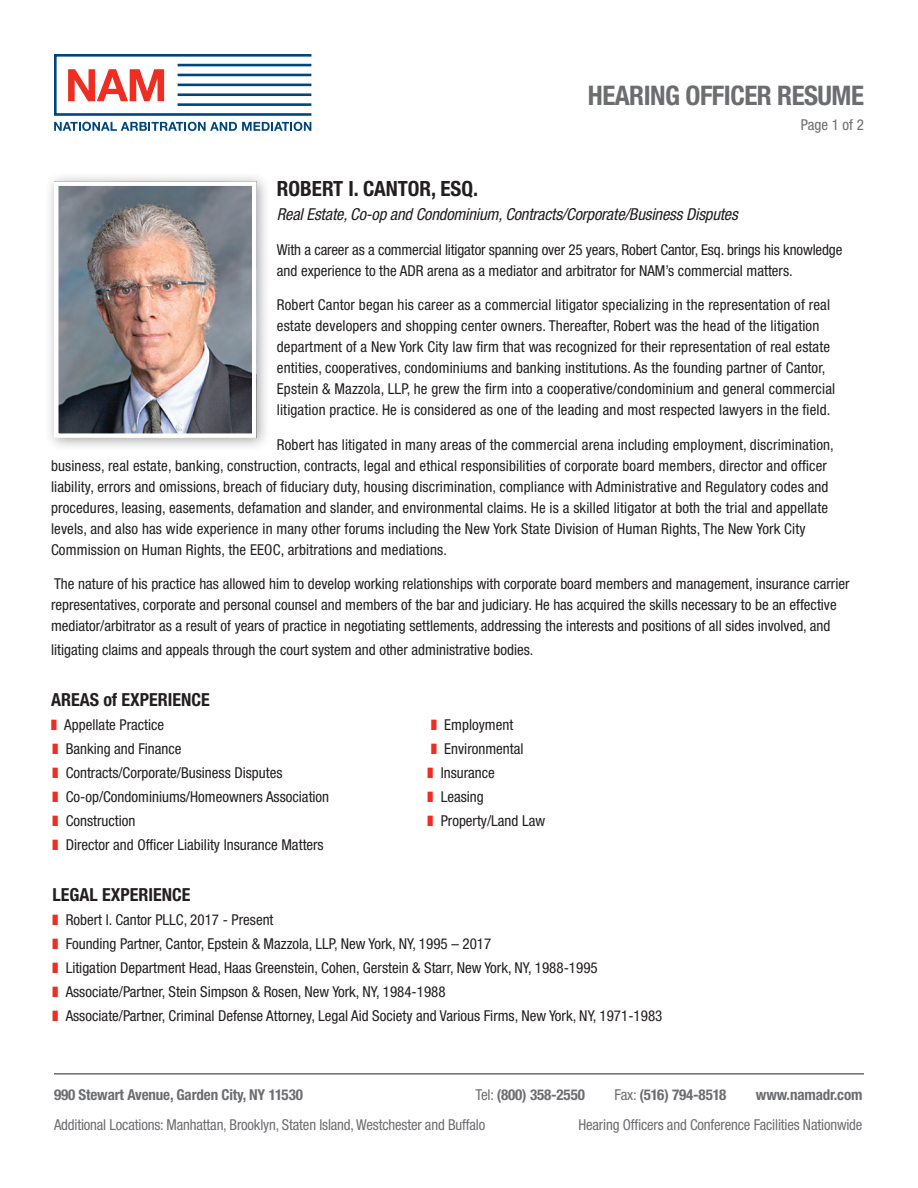
<style>
.page{position:relative;width:918px;height:1188px;background:#fff}
.page>*{position:absolute;margin:0;border:0;box-sizing:border-box;transform-origin:0 0}
.t1{font:700 condensed 27px "Helvetica Neue LT Std";letter-spacing:-.02em;color:#6c6d70}
.t2{font:700 condensed 21px "Helvetica Neue LT Std";color:#231f20}
.t3{font:700 condensed 18px "Helvetica Neue LT";color:#231f20}
.t4{font:700 condensed 18px "Helvetica Neue LT Std";color:#231f20}
.t5{font:italic condensed 16.5px "Helvetica Neue LT Std";letter-spacing:-.01em;color:#231f20}
.t6{font:condensed 15px/21px "Helvetica Neue LT Std";letter-spacing:.01em;color:#231f20}
.t7{font:condensed 15px/21px "Helvetica Neue LT Std";letter-spacing:-.01em;color:#231f20}
.t8{font:condensed 15px "Helvetica Neue LT Std";letter-spacing:-.01em;color:#6c6d70}
.t9{font:700 condensed 15px "Helvetica Neue LT Std";letter-spacing:-.01em;color:#6c6d70}
.s1{color:#ee2e22}
.s2{font-weight:400}
</style>
<div class="page">
<hr style="left:54px;top:1073px;width:810px;height:2px;background:#6c6d70">
<svg style="left:54px;top:54px;width:257px;height:77px"></svg>
<div style="left:44px;top:172px;width:227px;height:280px;background:#231f20;opacity:.4"></div>
<img style="left:59px;top:186px;width:192px;height:247px">
<div style="left:54px;top:181px;width:202px;height:257px;border:4px solid #fff"></div>
<h1 class="t1" style="left:588px;top:79px;width:278px">HEARING OFFICER RESUME</h1>
<p class="t8" style="left:801px;top:116px;width:65px">Page 1 of 2</p>
<h2 class="t2" style="left:277px;top:176px;width:203px">ROBERT I. CANTOR, ESQ.</h2>
<p class="t5" style="left:277px;top:205px;width:462px">Real Estate, Co-op and Condominium, Contracts/Corporate/Business Disputes</p>
<p class="t7" style="left:277px;top:239px;width:567px">With a career as a commercial litigator spanning over 25 years, Robert Cantor, Esq. brings his knowledge and experience to the ADR arena as a mediator and arbitrator for NAM’s commercial matters.</p>
<p class="t6" style="left:277px;top:295px;width:560px">Robert Cantor began his career as a commercial litigator specializing in the representation of real estate developers and shopping center owners. Thereafter, Robert was the head of the litigation department of a New York City law firm that was recognized for their representation of real estate entities, cooperatives, condominiums and banking institutions. As the founding partner of Cantor, Epstein &amp; Mazzola, LLP, he grew the firm into a cooperative/condominium and general commercial litigation practice. He is considered as one of the leading and most respected lawyers in the field.</p>
<p class="t6" style="left:51px;top:434px;width:784px;text-indent:226px">Robert has litigated in many areas of the commercial arena including employment, discrimination, business, real estate, banking, construction, contracts, legal and ethical responsibilities of corporate board members, director and officer liability, errors and omissions, breach of fiduciary duty, housing discrimination, compliance with Administrative and Regulatory codes and procedures, leasing, easements, defamation and slander, and environmental claims. He is a skilled litigator at both the trial and appellate levels, and also has wide experience in many other forums including the New York State Division of Human Rights, The New York City Commission on Human Rights, the EEOC, arbitrations and mediations.</p>
<p class="t6" style="left:51px;top:574px;width:800px">The nature of his practice has allowed him to develop working relationships with corporate board members and management, insurance carrier representatives, corporate and personal counsel and members of the bar and judiciary. He has acquired the skills necessary to be an effective mediator/arbitrator as a result of years of practice in negotiating settlements, addressing the interests and positions of all sides involved, and</p>
<p class="t6" style="left:51px;top:640px;width:484px">litigating claims and appeals through the court system and other administrative bodies.</p>
<p class="t3" style="left:51px;top:689px;width:160px">AREAS of EXPERIENCE</p>
<p class="t6" style="left:51px;top:715px;width:115px"><span class="s1">■</span> Appellate Practice</p>
<p class="t6" style="left:431px;top:715px;width:84px"><span class="s1">■</span> Employment</p>
<p class="t6" style="left:52px;top:739px;width:131px"><span class="s1">■</span> Banking and Finance</p>
<p class="t6" style="left:431px;top:739px;width:94px"><span class="s1">■</span> Environmental</p>
<p class="t6" style="left:52px;top:763px;width:231px"><span class="s1">■</span> Contracts/Corporate/Business Disputes</p>
<p class="t6" style="left:428px;top:763px;width:69px"><span class="s1">■</span> Insurance</p>
<p class="t6" style="left:52px;top:787px;width:278px"><span class="s1">■</span> Co-op/Condominiums/Homeowners Association</p>
<p class="t6" style="left:428px;top:787px;width:58px"><span class="s1">■</span> Leasing</p>
<p class="t6" style="left:52px;top:811px;width:84px"><span class="s1">■</span> Construction</p>
<p class="t6" style="left:428px;top:811px;width:119px"><span class="s1">■</span> Property/Land Law</p>
<p class="t6" style="left:52px;top:835px;width:273px"><span class="s1">■</span> Director and Officer Liability Insurance Matters</p>
<p class="t4" style="left:52px;top:884px;width:139px">LEGAL EXPERIENCE</p>
<p class="t6" style="left:52px;top:910px;width:223px"><span class="s1">■</span> Robert I. Cantor PLLC, 2017 - Present</p>
<p class="t6" style="left:52px;top:934px;width:440px"><span class="s1">■</span> Founding Partner, Cantor, Epstein &amp; Mazzola, LLP, New York, NY, 1995 – 2017</p>
<p class="t6" style="left:52px;top:958px;width:547px"><span class="s1">■</span> Litigation Department Head, Haas Greenstein, Cohen, Gerstein &amp; Starr, New York, NY, 1988-1995</p>
<p class="t6" style="left:52px;top:982px;width:395px"><span class="s1">■</span> Associate/Partner, Stein Simpson &amp; Rosen, New York, NY, 1984-1988</p>
<p class="t6" style="left:52px;top:1006px;width:611px"><span class="s1">■</span> Associate/Partner, Criminal Defense Attorney, Legal Aid Society and Various Firms, New York, NY, 1971-1983</p>
<p class="t9" style="left:54px;top:1086px;width:250px">990 Stewart Avenue, Garden City, NY 11530</p>
<p class="t9" style="left:475px;top:1086px;width:111px"><span class="s2">Tel:</span> (800) 358-2550</p>
<p class="t9" style="left:614px;top:1086px;width:113px"><span class="s2">Fax:</span> (516) 794-8518</p>
<p class="t9" style="left:756px;top:1086px;width:108px">www.namadr.com</p>
<p class="t8" style="left:54px;top:1116px;width:433px">Additional Locations: Manhattan, Brooklyn, Staten Island, Westchester and Buffalo</p>
<p class="t8" style="left:578px;top:1116px;width:286px">Hearing Officers and Conference Facilities Nationwide</p>
</div>
